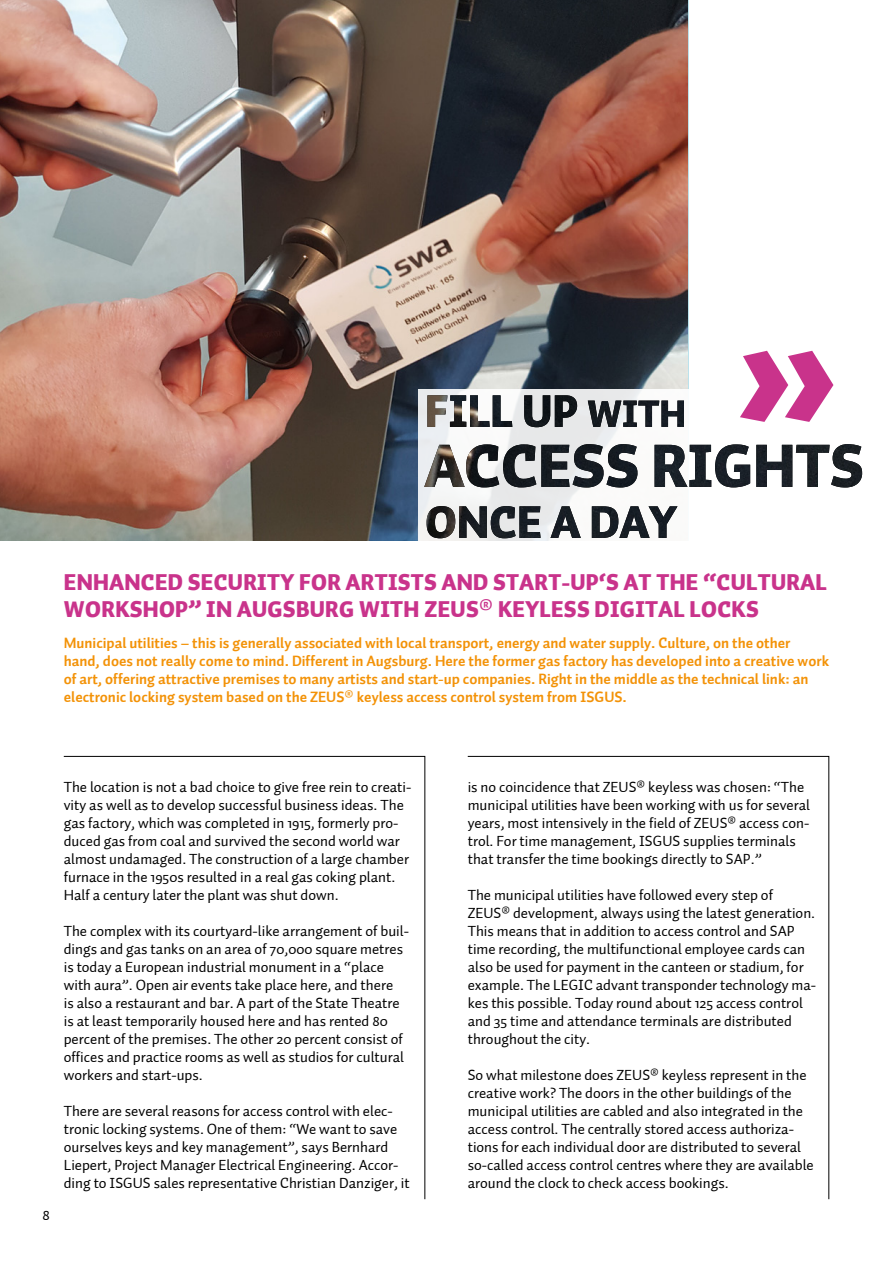
<style>
.page{position:relative;width:893px;height:1263px;background:#fff}
.page>*{position:absolute;margin:0;border:0;box-sizing:border-box;transform-origin:0 0}
.t1{font:22.5px/27px "Auto 1 Black LF";letter-spacing:.015em;color:#c9338b}
.t2{font:15px/18px "Auto 1";color:#000}
.t3{font:15px/18px "Auto 1 Bold LF";color:#f39207}
</style>
<div class="page">
<svg style="left:63px;top:756px;width:363px;height:444px"></svg>
<svg style="left:467px;top:756px;width:363px;height:444px"></svg>
<img style="left:0;top:0;width:688px;height:540px">
<svg style="left:418px;top:389px;width:445px;height:152px"></svg>
<svg style="left:740px;top:351px;width:93px;height:44px"></svg>
<svg style="left:424px;top:395px;width:438px;height:143px"></svg>
<img style="left:427px;top:395px;width:435px;height:92px">
<h1 class="t1" style="left:64px;top:570px;width:764px">ENHANCED SECURITY FOR ARTISTS AND START-UP‘S AT THE “CULTURAL<br>WORKSHOP” IN AUGSBURG WITH ZEUS® KEYLESS DIGITAL LOCKS</h1>
<p class="t3" style="left:64px;top:634px;width:767px">Municipal utilities – this is generally associated with local transport, energy and water supply. Culture, on the other hand, does not really come to mind. Different in Augsburg. Here the former gas factory has developed into a creative work of art, offering attractive premises to many artists and start-up companies. Right in the middle as the technical link: an electronic locking system based on the ZEUS® keyless access control system from ISGUS.</p>
<p class="t2" style="left:43px;top:1206px;width:9px">8</p>
<p class="t2" style="left:64px;top:778px;width:349px">The location is not a bad choice to give free rein to creati&shy;vity as well as to develop successful business ideas. The gas factory, which was completed in 1915, formerly pro&shy;duced gas from coal and survived the second world war almost undamaged. The construction of a large chamber furnace in the 1950s resulted in a real gas coking plant.<br>Half a century later the plant was shut down.</p>
<p class="t2" style="left:64px;top:922px;width:347px">The complex with its courtyard-like arrangement of buil&shy;dings and gas tanks on an area of 70,000 square metres is today a European industrial monument in a “place with aura”. Open air events take place here, and there<br>is also a restaurant and bar. A part of the State Theatre is at least temporarily housed here and has rented 80 percent of the premises. The other 20 percent consist of offices and practice rooms as well as studios for cultural workers and start-ups.</p>
<p class="t2" style="left:64px;top:1102px;width:348px">There are several reasons for access control with elec&shy;tronic locking systems. One of them: “We want to save ourselves keys and key management”, says Bernhard Liepert, Project Manager Electrical Engineering. Accor&shy;ding to ISGUS sales representative Christian Danziger, it</p>
<p class="t2" style="left:468px;top:778px;width:344px">is no coincidence that ZEUS® keyless was chosen: “The municipal utilities have been working with us for several years, most intensively in the field of ZEUS® access con&shy;trol. For time management, ISGUS supplies terminals that transfer the time bookings directly to SAP.”</p>
<p class="t2" style="left:468px;top:886px;width:350px">The municipal utilities have followed every step of ZEUS® development, always using the latest generation.<br>This means that in addition to access control and SAP time recording, the multifunctional employee cards can also be used for payment in the canteen or stadium, for example. The LEGIC advant transponder technology ma&shy;kes this possible. Today round about 125 access control and 35 time and attendance terminals are distributed throughout the city.</p>
<p class="t2" style="left:468px;top:1066px;width:348px">So what milestone does ZEUS® keyless represent in the creative work? The doors in the other buildings of the municipal utilities are cabled and also integrated in the access control. The centrally stored access authoriza&shy;tions for each individual door are distributed to several so-called access control centres where they are available around the clock to check access bookings.</p>
</div>
